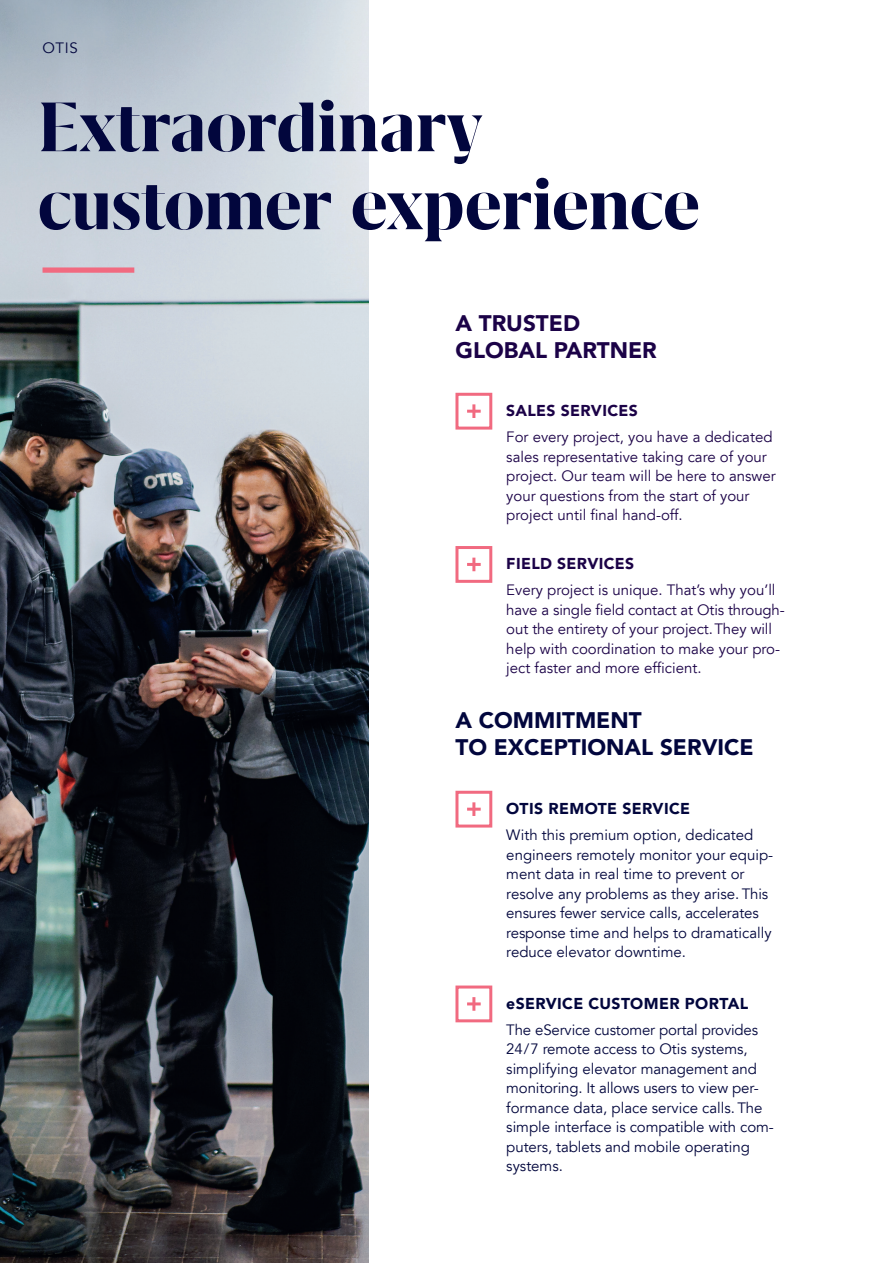
<style>
.page{position:relative;width:893px;height:1263px;background:#fff}
.page>*{position:absolute;margin:0;border:0;box-sizing:border-box;transform-origin:0 0}
.Headline_Neu{font:700 81px/78px "Grifo L";color:#02063d}
.t1{font:900 22.5px/27px "Avenir LT";color:#02063d}
.t2{font:900 22.5px/27px "Avenir LT";color:#1b0247}
.subsubheadline{font:900 15.75px "Avenir LT";letter-spacing:.025em;color:#02063d}
.subsubheadline-2{font:900 15.75px "Avenir LT";letter-spacing:.02em;color:#1b0247}
.copy{font:15px/19.5px "Avenir LT";color:#02063d}
.copy-2{font:15px/19.5px "Avenir LT";color:#1b0247}
.kopfzeile_r{font:15px "Avenir LT";color:#02063d}
</style>
<div class="page">
<img style="left:0;top:0;width:369px;height:1263px">
<svg style="left:43px;top:267px;width:326px;height:6px;background:#dabfca"></svg>
<hr style="left:472px;top:404px;width:3px;height:14px;background:#f16a80">
<hr style="left:467px;top:410px;width:14px;height:3px;background:#f16a80">
<div style="left:455px;top:393px;width:37px;height:37px;border:3px solid #f16a80"></div>
<svg style="left:472px;top:558px;width:3px;height:13px"></svg>
<hr style="left:467px;top:563px;width:14px;height:3px;background:#f16a80">
<div style="left:455px;top:546px;width:37px;height:37px;border:3px solid #f16a80"></div>
<hr style="left:472px;top:802px;width:3px;height:14px;background:#f16a80">
<hr style="left:467px;top:808px;width:14px;height:3px;background:#f16a80">
<div style="left:455px;top:791px;width:37px;height:36px;border:3px solid #f16a80"></div>
<hr style="left:472px;top:997px;width:3px;height:14px;background:#f16a80">
<hr style="left:467px;top:1002px;width:14px;height:3px;background:#f16a80">
<div style="left:455px;top:985px;width:37px;height:37px;border:3px solid #f16a80"></div>
<p class="kopfzeile_r" style="left:43px;top:39px;width:37px">OTIS</p>
<p class="Headline_Neu" style="left:38px;top:88px;width:664px">Extraordinary customer experience</p>
<p class="t2" style="left:455px;top:310px;width:203px">A TRUSTED<br>GLOBAL PARTNER</p>
<p class="subsubheadline-2" style="left:506px;top:401px;width:133px">SALES SERVICES</p>
<p class="copy-2" style="left:506px;top:428px;width:271px">For every project, you have a dedicated sales representative taking care of your project. Our team will be here to answer your questions from the start of your project until final hand-off.</p>
<p class="subsubheadline-2" style="left:506px;top:554px;width:129px">FIELD SERVICES</p>
<p class="copy-2" style="left:506px;top:581px;width:280px">Every project is unique. That’s why you’ll have a single field contact at Otis through&shy;out the entirety of your project. They will help with coordination to make your pro&shy;ject faster and more efficient.</p>
<p class="t1" style="left:455px;top:706px;width:300px">A COMMITMENT<br>TO EXCEPTIONAL SERVICE</p>
<p class="subsubheadline" style="left:506px;top:799px;width:185px">OTIS REMOTE SERVICE</p>
<p class="copy" style="left:506px;top:825px;width:268px">With this premium option, dedicated engineers remotely monitor your equip&shy;ment data in real time to prevent or resolve any problems as they arise. This ensures fewer service calls, accelerates response time and helps to dramatically reduce elevator downtime.</p>
<p class="subsubheadline" style="left:506px;top:994px;width:243px">eSERVICE CUSTOMER PORTAL</p>
<p class="copy" style="left:506px;top:1020px;width:269px">The eService customer portal provides 24/7 remote access to Otis systems, simplifying elevator management and monitoring. It allows users to view per&shy;formance data, place service calls. The simple interface is compatible with com&shy;puters, tablets and mobile operating systems.</p>
</div>
